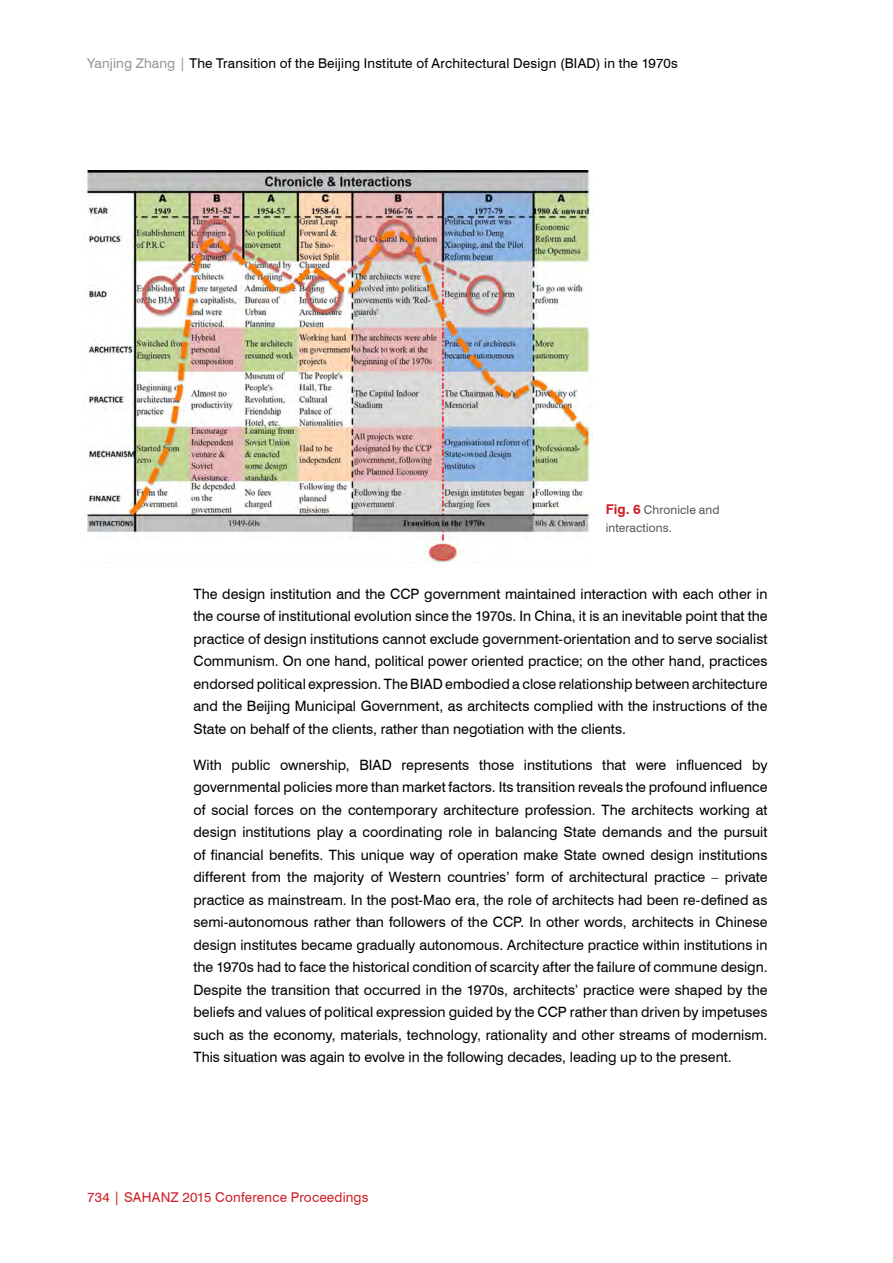
<style>
.page{position:relative;width:893px;height:1263px;background:#fff}
.page>*{position:absolute;margin:0;border:0;box-sizing:border-box;transform-origin:0 0}
.t1{font:14.25px/22.5px "Swiss 721 BT";color:#000;text-align:justify}
.t2{font:13.5px "Swiss 721 BT";letter-spacing:.015em;color:#000}
.t3{font:13.5px "Swiss 721 BT";letter-spacing:.015em;color:#cf1f25}
.t4{font:12px/18px "Swiss 721 BT";letter-spacing:.005em;color:#58595b}
.s1{color:#939598}
.s2{font-weight:700;font-size:13.5px;color:#cf1f25}
</style>
<div class="page">
<img style="left:85px;top:170px;width:508px;height:394px">
<p class="t2" style="left:87px;top:54px;width:592px"><span class="s1">Yanjing Zhang |</span> The Transition of the Beijing Institute of Architectural Design (BIAD) in the 1970s</p>
<p class="t4" style="left:606px;top:500px;width:115px"><span class="s2">Fig. 6</span> Chronicle and interactions.</p>
<p class="t1" style="left:193px;top:582px;width:576px">The design institution and the CCP government maintained interaction with each other in the course of institutional evolution since the 1970s. In China, it is an inevitable point that the practice of design institutions cannot exclude government-orientation and to serve socialist Communism. On one hand, political power oriented practice; on the other hand, practices endorsed political expression. The BIAD embodied a close relationship between architecture and the Beijing Municipal Government, as architects complied with the instructions of the State on behalf of the clients, rather than negotiation with the clients.</p>
<p class="t1" style="left:193px;top:753px;width:576px">With public ownership, BIAD represents those institutions that were influenced by governmental policies more than market factors. Its transition reveals the profound influence of social forces on the contemporary architecture profession. The architects working at design institutions play a coordinating role in balancing State demands and the pursuit of financial benefits. This unique way of operation make State owned design institutions different from the majority of Western countries’ form of architectural practice – private practice as mainstream. In the post-Mao era, the role of architects had been re-defined as semi-autonomous rather than followers of the CCP. In other words, architects in Chinese design institutes became gradually autonomous. Architecture practice within institutions in the 1970s had to face the historical condition of scarcity after the failure of commune design.<br>Despite the transition that occurred in the 1970s, architects’ practice were shaped by the beliefs and values of political expression guided by the CCP rather than driven by impetuses such as the economy, materials, technology, rationality and other streams of modernism.<br>This situation was again to evolve in the following decades, leading up to the present.</p>
<p class="t3" style="left:87px;top:1188px;width:283px">734 | SAHANZ 2015 Conference Proceedings</p>
</div>
